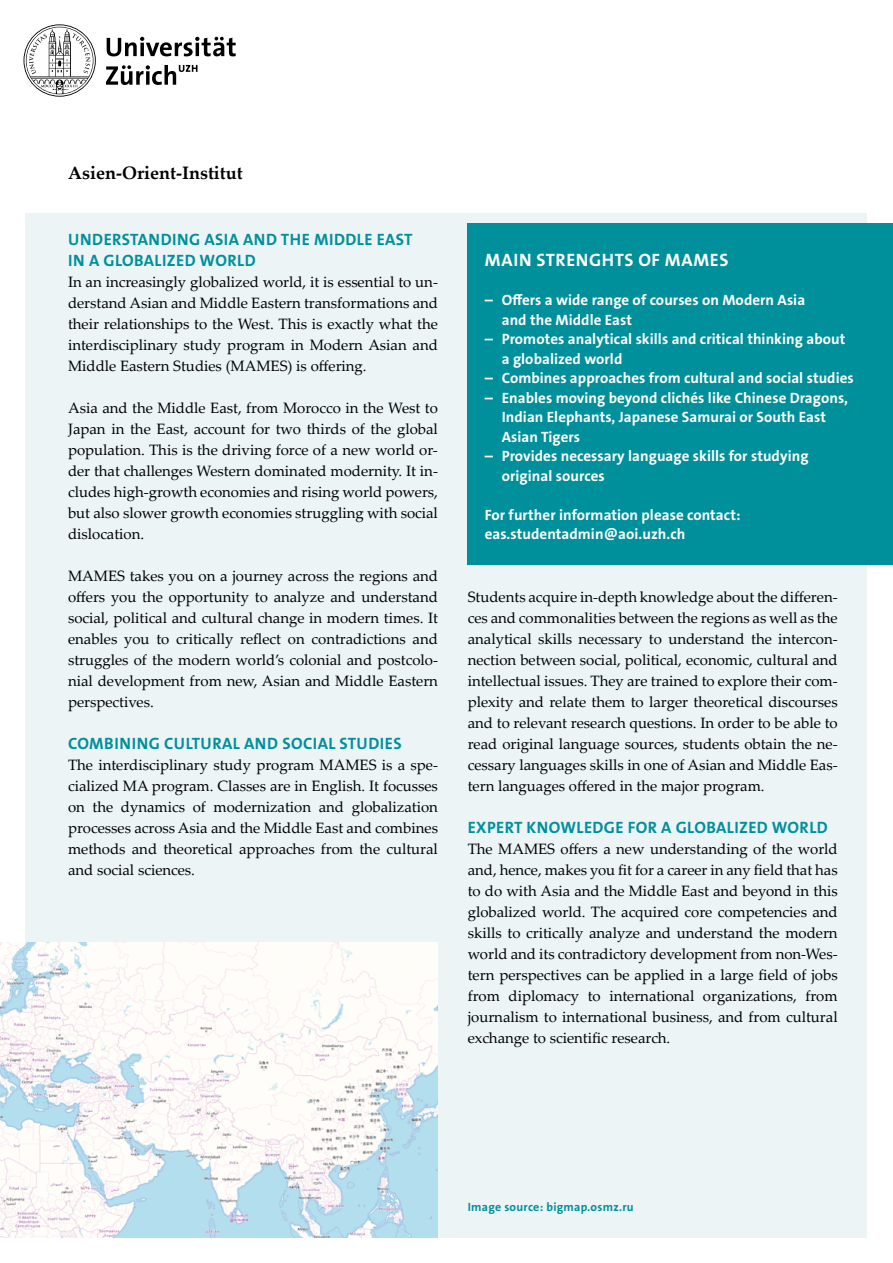
<style>
.page{position:relative;width:893px;height:1263px;background:#fff}
.page>*{position:absolute;margin:0;border:0;box-sizing:border-box;transform-origin:0 0}
.t1{font:700 18px "Palatino Linotype";color:#000}
.t2{font:18px "The Sans LP7 Bld";letter-spacing:.035em;color:#fff}
.t3{font:16.5px/21px "The Sans LP7 Bld";letter-spacing:.025em;color:#00909b}
.t4{font:15px/21px "Palatino Linotype";color:#000;text-align:justify}
.t5{font:15px/19.5px "The Sans LP7 Bld";letter-spacing:.005em;color:#fff}
.t6{font:12px "The Sans LP7 Bld";letter-spacing:.02em;color:#00909b}
</style>
<div class="page">
<div style="left:26px;top:213px;width:841px;height:1024px;background:#ecf4f6"></div>
<svg style="left:24px;top:24px;width:212px;height:73px"></svg>
<div style="left:468px;top:223px;width:425px;height:342px;background:#00909b"></div>
<img style="left:0;top:943px;width:438px;height:294px">
<p class="t1" style="left:68px;top:160px;width:176px">Asien-Orient-Institut</p>
<p class="t3" style="left:68px;top:229px;width:346px">UNDERSTANDING ASIA AND THE MIDDLE EAST<br>IN A GLOBALIZED WORLD</p>
<p class="t4" style="left:68px;top:271px;width:371px">In an increasingly globalized world, it is essential to un&shy;derstand Asian and Middle Eastern transformations and their relationships to the West. This is exactly what the interdisciplinary study program in Modern Asian and Middle Eastern Studies (MAMES) is offering.</p>
<p class="t4" style="left:68px;top:397px;width:371px">Asia and the Middle East, from Morocco in the West to Japan in the East, account for two thirds of the global population. This is the driving force of a new world or&shy;der that challenges Western dominated modernity. It in&shy;cludes high-growth economies and rising world powers, but also slower growth economies struggling with social dislocation.</p>
<p class="t4" style="left:68px;top:565px;width:371px">MAMES takes you on a journey across the regions and offers you the opportunity to analyze and understand social, political and cultural change in modern times. It enables you to critically reflect on contradictions and struggles of the modern world’s colonial and postcolo&shy;nial development from new, Asian and Middle Eastern perspectives.</p>
<p class="t3" style="left:68px;top:733px;width:335px">COMBINING CULTURAL AND SOCIAL STUDIES</p>
<p class="t4" style="left:68px;top:754px;width:371px">The interdisciplinary study program MAMES is a spe&shy;cialized MA program. Classes are in English. It focusses on the dynamics of modernization and globalization processes across Asia and the Middle East and combines methods and theoretical approaches from the cultural and social sciences.</p>
<p class="t2" style="left:485px;top:248px;width:245px">MAIN STRENGHTS OF MAMES</p>
<p class="t5" style="left:502px;top:290px;width:305px;text-indent:-17px">– Offers a wide range of courses on Modern Asia and the Middle East</p>
<p class="t5" style="left:502px;top:329px;width:345px;text-indent:-17px">– Promotes analytical skills and critical thinking about a globalized world</p>
<p class="t5" style="left:485px;top:368px;width:370px">– Combines approaches from cultural and social studies</p>
<p class="t5" style="left:502px;top:388px;width:348px;text-indent:-17px">– Enables moving beyond clichés like Chinese Dragons,<br>Indian Elephants, Japanese Samurai or South East<br>Asian Tigers</p>
<p class="t5" style="left:502px;top:446px;width:308px;text-indent:-17px">– Provides necessary language skills for studying original sources</p>
<p class="t5" style="left:485px;top:505px;width:257px">For further information please contact: eas.studentadmin@aoi.uzh.ch</p>
<p class="t4" style="left:468px;top:586px;width:371px">Students acquire in-depth knowledge about the differen&shy;ces and commonalities between the regions as well as the analytical skills necessary to understand the intercon&shy;nection between social, political, economic, cultural and intellectual issues. They are trained to explore their com&shy;plexity and relate them to larger theoretical discourses and to relevant research questions. In order to be able to read original language sources, students obtain the ne&shy;cessary languages skills in one of Asian and Middle Eas&shy;tern languages offered in the major program.</p>
<p class="t3" style="left:468px;top:817px;width:362px">EXPERT KNOWLEDGE FOR A GLOBALIZED WORLD</p>
<p class="t4" style="left:468px;top:838px;width:371px">The MAMES offers a new understanding of the world and, hence, makes you fit for a career in any field that has to do with Asia and the Middle East and beyond in this globalized world. The acquired core competencies and skills to critically analyze and understand the modern world and its contradictory development from non-Wes&shy;tern perspectives can be applied in a large field of jobs from diplomacy to international organizations, from journalism to international business, and from cultural exchange to scientific research.</p>
<p class="t6" style="left:468px;top:1199px;width:167px">Image source: bigmap.osmz.ru</p>
</div>
